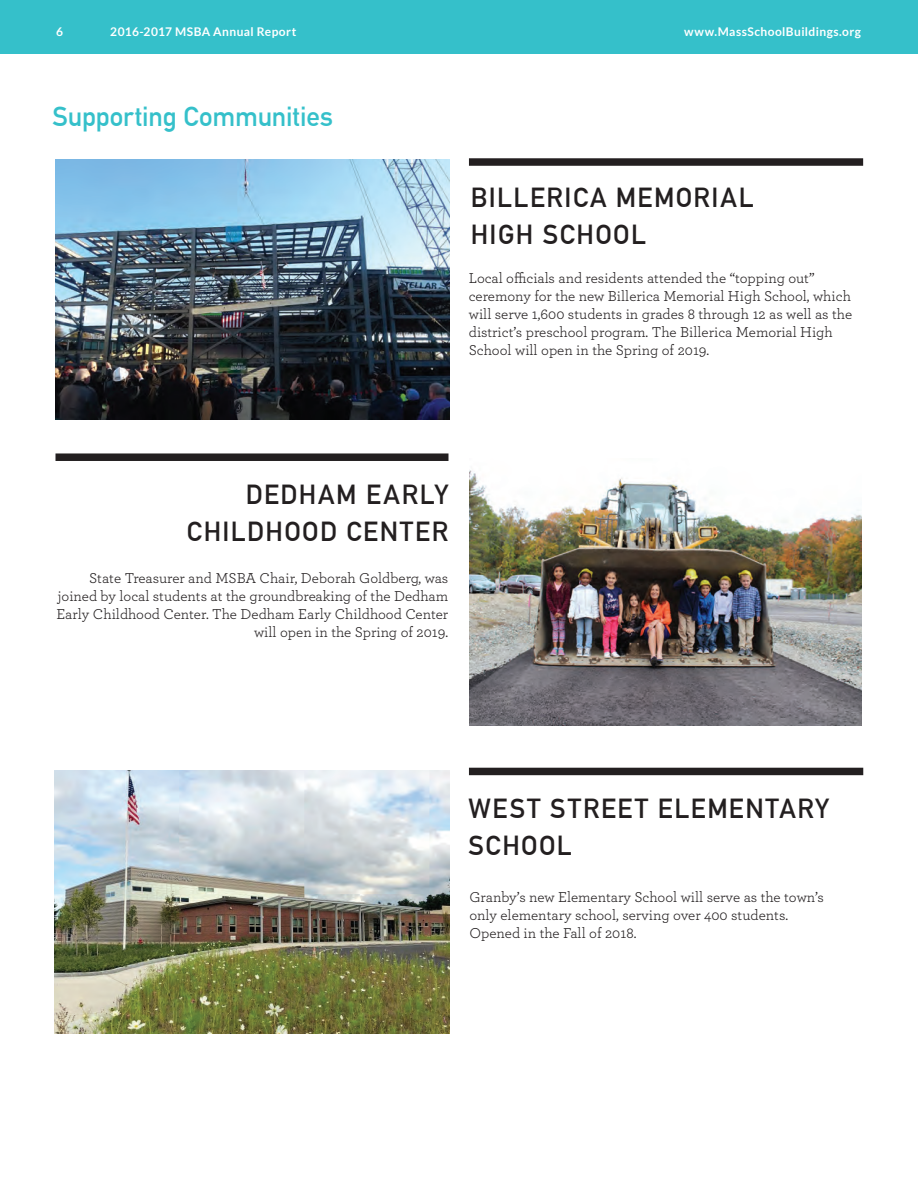
<style>
.page{position:relative;width:918px;height:1188px;background:#fff}
.page>*{position:absolute;margin:0;border:0;box-sizing:border-box;transform-origin:0 0}
.t1{font:700 27px/37.5px "DIN Alternate";letter-spacing:.055em;color:#231f20}
.t2{font:700 27px "DIN Alternate";letter-spacing:-.005em;color:#35c0ca}
.t3{font:15px/18px "Archer";color:#231f20}
.t4{font:700 12px "Lato";letter-spacing:.035em;color:#fff}
</style>
<div class="page">
<div style="left:0;top:0;width:918px;height:54px;background:#35c0ca"></div>
<div style="left:56px;top:453px;width:392px;height:8px;background:#231f20"></div>
<div style="left:469px;top:158px;width:394px;height:8px;background:#231f20"></div>
<img style="left:55px;top:159px;width:395px;height:261px">
<img style="left:470px;top:470px;width:392px;height:256px">
<div style="left:469px;top:768px;width:394px;height:7px;background:#231f20"></div>
<img style="left:55px;top:771px;width:395px;height:262px">
<p class="t4" style="left:56px;top:25px;width:8px">6</p>
<p class="t4" style="left:110px;top:25px;width:188px">2016-2017 MSBA Annual Report</p>
<p class="t4" style="left:684px;top:25px;width:178px">www.MassSchoolBuildings.org</p>
<h1 class="t2" style="left:52px;top:96px;width:282px">Supporting Communities</h1>
<h1 class="t1" style="left:471px;top:177px;width:284px">BILLERICA MEMORIAL<br>HIGH SCHOOL</h1>
<p class="t3" style="left:469px;top:268px;width:385px">Local officials and residents attended the “topping out” ceremony for the new Billerica Memorial High School, which will serve 1,600 students in grades 8 through 12 as well as the district’s preschool program. The Billerica Memorial High School will open in the Spring of 2019.</p>
<h1 class="t1" style="left:187px;top:474px;width:263px;text-align:right">DEDHAM EARLY<br>CHILDHOOD CENTER</h1>
<p class="t3" style="left:56px;top:568px;width:393px;text-align:right">State Treasurer and MSBA Chair, Deborah Goldberg, was joined by local students at the groundbreaking of the Dedham Early Childhood Center. The Dedham Early Childhood Center will open in the Spring of 2019.</p>
<h1 class="t1" style="left:469px;top:788px;width:362px">WEST STREET ELEMENTARY<br>SCHOOL</h1>
<p class="t3" style="left:469px;top:887px;width:356px">Granby’s new Elementary School will serve as the town’s only elementary school, serving over 400 students.<br>Opened in the Fall of 2018.</p>
</div>
